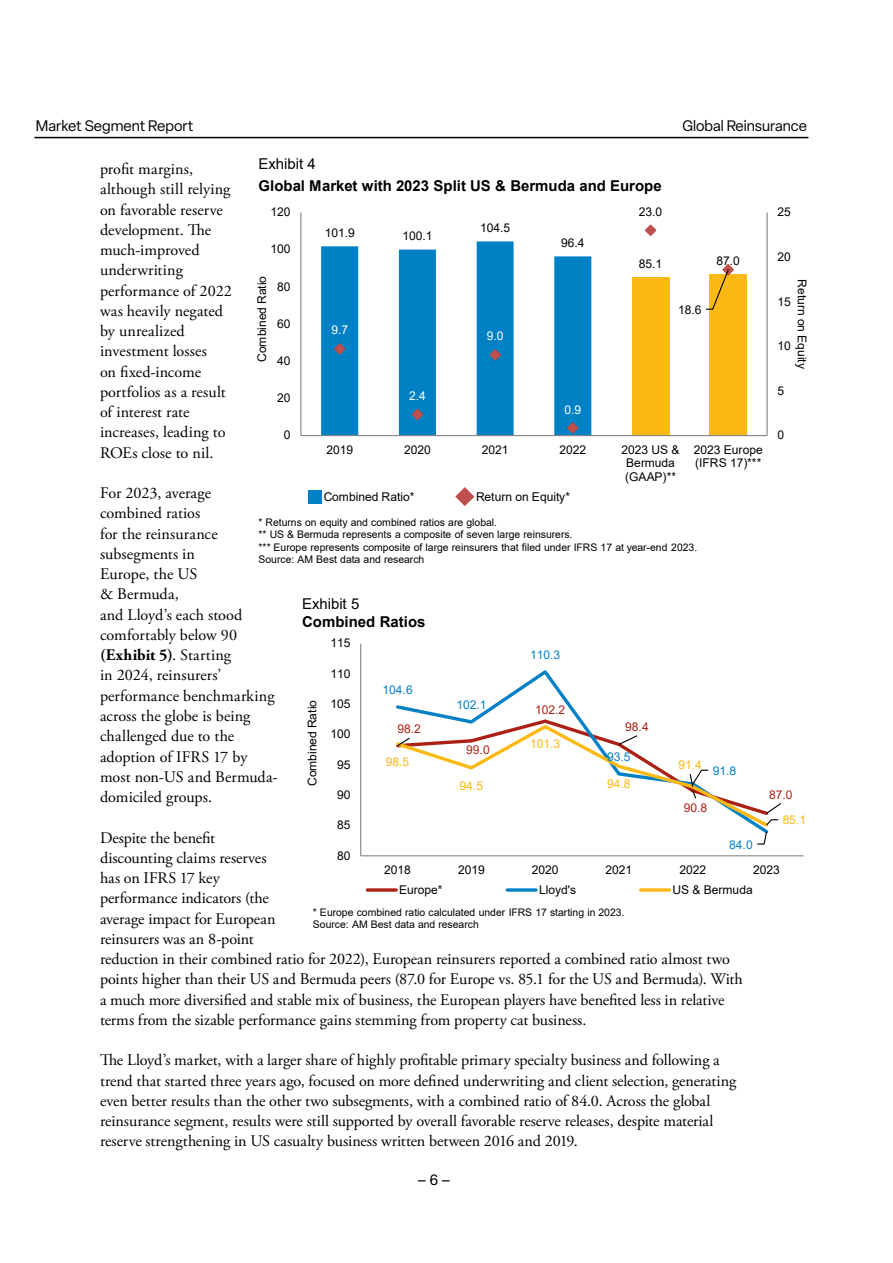
<style>
.page{position:relative;width:893px;height:1263px;background:#fff}
.page>*{position:absolute;margin:0;border:0;box-sizing:border-box;transform-origin:0 0}
.t1{font:16.2px/20.2px "Adobe Garamond Pro";letter-spacing:-.005em;color:#000}
.t2{font:16.2px "Elza";color:#000}
.t3{font:700 15px "Arial";color:#000}
.t4{font:15px "Elza";color:#000}
.t5{font:15px "Arial";letter-spacing:-.005em;color:#000}
.t6{font:15px "Helvetica Neue";color:#000}
.t7{font:12px/13.8px "Arial";letter-spacing:-.005em;color:#000;text-align:center}
.t8{font:12px "Arial";letter-spacing:-.005em;color:#0081c6}
.t9{font:12px "Arial";letter-spacing:-.005em;color:#ac2015}
.t10{font:12px "Arial";letter-spacing:-.005em;color:#fdb913}
.t11{font:12px "Arial";color:#fff}
.t12{font:10.5px/12px "Arial";letter-spacing:-.005em;color:#000}
.s1{font-weight:700}
</style>
<div class="page">
<hr style="left:34px;top:137px;width:774px;height:1px;background:#000">
<div style="left:632px;top:277px;width:37px;height:159px;background:#fdb913"></div>
<div style="left:710px;top:274px;width:37px;height:162px;background:#fdb913"></div>
<svg style="left:321px;top:241px;width:270px;height:194px;fill:#0081c6"></svg>
<hr style="left:766px;top:213px;width:2px;height:223px;background:#868686">
<hr style="left:300px;top:213px;width:1px;height:223px;background:#868686">
<hr style="left:301px;top:435px;width:466px;height:1px;background:#868686">
<svg style="left:333px;top:342px;width:13px;height:14px"></svg>
<svg style="left:411px;top:408px;width:13px;height:13px"></svg>
<svg style="left:488px;top:348px;width:14px;height:14px"></svg>
<svg style="left:566px;top:421px;width:14px;height:14px"></svg>
<svg style="left:644px;top:224px;width:13px;height:12px"></svg>
<svg style="left:706px;top:264px;width:28px;height:46px"></svg>
<hr style="left:360px;top:644px;width:1px;height:212px;background:#868686">
<hr style="left:361px;top:855px;width:442px;height:1px;background:#868686">
<svg style="left:396px;top:670px;width:184px;height:47px"></svg>
<svg style="left:396px;top:717px;width:385px;height:128px"></svg>
<svg style="left:367px;top:888px;width:29px;height:4px"></svg>
<svg style="left:507px;top:888px;width:29px;height:4px"></svg>
<svg style="left:641px;top:888px;width:28px;height:4px"></svg>
<div style="left:309px;top:490px;width:13px;height:13px;background:#0081c6"></div>
<svg style="left:455px;top:487px;width:20px;height:19px"></svg>
<p class="t4" style="left:36px;top:116px;width:159px">Market Segment Report</p>
<p class="t4" style="left:682px;top:116px;width:126px">Global Reinsurance</p>
<p class="t5" style="left:258px;top:153px;width:59px">Exhibit 4</p>
<p class="t3" style="left:258px;top:175px;width:405px">Global Market with 2023 Split US &amp; Bermuda and Europe</p>
<p class="t1" style="left:100px;top:159px;width:133px">profit margins, although still relying on favorable reserve development. The much-improved underwriting performance of 2022 was heavily negated by unrealized investment losses<br>on fixed-income portfolios as a result of interest rate increases, leading to<br>ROEs close to nil.</p>
<p class="t1" style="left:100px;top:483px;width:179px">For 2023, average<br>combined ratios<br>for the reinsurance subsegments in<br>Europe, the US<br>&amp; Bermuda,<br>and Lloyd’s each stood comfortably below 90 <span class="s1">(Exhibit 5)</span>. Starting<br>in 2024, reinsurers’ performance benchmarking across the globe is being challenged due to the adoption of IFRS 17 by most non-US and Bermuda&shy;domiciled groups.</p>
<p class="t1" style="left:100px;top:828px;width:644px">Despite the benefit<br>discounting claims reserves<br>has on IFRS 17 key<br>performance indicators (the<br>average impact for European<br>reinsurers was an 8-point<br>reduction in their combined ratio for 2022), European reinsurers reported a combined ratio almost two points higher than their US and Bermuda peers (87.0 for Europe vs. 85.1 for the US and Bermuda). With a much more diversified and stable mix of business, the European players have benefited less in relative terms from the sizable performance gains stemming from property cat business.</p>
<p class="t1" style="left:100px;top:1051px;width:638px">The Lloyd’s market, with a larger share of highly profitable primary specialty business and following a trend that started three years ago, focused on more defined underwriting and client selection, generating even better results than the other two subsegments, with a combined ratio of 84.0. Across the global reinsurance segment, results were still supported by overall favorable reserve releases, despite material reserve strengthening in US casualty business written between 2016 and 2019.</p>
<p class="t7" style="left:639px;top:205px;width:25px">23.0</p>
<p class="t7" style="left:271px;top:205px;width:22px">120</p>
<p class="t7" style="left:777px;top:205px;width:15px">25</p>
<p class="t7" style="left:480px;top:221px;width:32px">104.5</p>
<p class="t7" style="left:325px;top:226px;width:32px">101.9</p>
<p class="t7" style="left:402px;top:229px;width:32px">100.1</p>
<p class="t7" style="left:561px;top:236px;width:25px">96.4</p>
<p class="t7" style="left:271px;top:242px;width:22px">100</p>
<p class="t7" style="left:777px;top:250px;width:15px">20</p>
<p class="t7" style="left:639px;top:257px;width:25px">85.1</p>
<p class="t7" style="left:716px;top:253px;width:25px">87.0</p>
<p class="t7" style="left:255px;top:362px;width:88px;rotate:-90deg">Combined Ratio</p>
<p class="t7" style="left:809px;top:279px;width:91px;rotate:90deg">Return on Equity</p>
<p class="t7" style="left:277px;top:279px;width:15px">80</p>
<p class="t7" style="left:777px;top:294px;width:15px">15</p>
<p class="t7" style="left:678px;top:302px;width:25px">18.6</p>
<p class="t7" style="left:277px;top:317px;width:15px">60</p>
<p class="t11" style="left:331px;top:322px;width:18px">9.7</p>
<p class="t11" style="left:487px;top:328px;width:18px">9.0</p>
<p class="t7" style="left:777px;top:339px;width:15px">10</p>
<p class="t7" style="left:277px;top:354px;width:15px">40</p>
<p class="t7" style="left:777px;top:383px;width:8px">5</p>
<p class="t11" style="left:409px;top:388px;width:18px">2.4</p>
<p class="t7" style="left:277px;top:391px;width:15px">20</p>
<p class="t11" style="left:564px;top:401px;width:18px">0.9</p>
<p class="t7" style="left:284px;top:428px;width:8px">0</p>
<p class="t7" style="left:777px;top:428px;width:8px">0</p>
<p class="t7" style="left:326px;top:442px;width:28px">2019</p>
<p class="t7" style="left:404px;top:442px;width:28px">2020</p>
<p class="t7" style="left:482px;top:442px;width:28px">2021</p>
<p class="t7" style="left:559px;top:442px;width:28px">2022</p>
<p class="t7" style="left:622px;top:442px;width:60px">2023 US &amp;<br>Bermuda (GAAP)**</p>
<p class="t7" style="left:694px;top:442px;width:70px;text-align:left">2023 Europe (IFRS 17)***</p>
<p class="t7" style="left:324px;top:489px;width:92px">Combined Ratio*</p>
<p class="t7" style="left:476px;top:489px;width:96px">Return on Equity*</p>
<p class="t12" style="left:258px;top:517px;width:440px">* Returns on equity and combined ratios are global.<br>** US &amp; Bermuda represents a composite of seven large reinsurers.<br>*** Europe represents composite of large reinsurers that filed under IFRS 17 at year-end 2023.<br>Source: AM Best data and research</p>
<p class="t5" style="left:302px;top:593px;width:59px">Exhibit 5</p>
<p class="t3" style="left:302px;top:612px;width:125px">Combined Ratios</p>
<p class="t7" style="left:330px;top:636px;width:22px">115</p>
<p class="t8" style="left:530px;top:646px;width:32px">110.3</p>
<p class="t7" style="left:330px;top:666px;width:22px">110</p>
<p class="t8" style="left:383px;top:681px;width:32px">104.6</p>
<p class="t7" style="left:330px;top:697px;width:22px">105</p>
<p class="t8" style="left:456px;top:696px;width:32px">102.1</p>
<p class="t7" style="left:305px;top:786px;width:88px;rotate:-90deg">Combined Ratio</p>
<p class="t9" style="left:535px;top:701px;width:32px">102.2</p>
<p class="t9" style="left:625px;top:718px;width:25px">98.4</p>
<p class="t9" style="left:398px;top:721px;width:25px">98.2</p>
<p class="t7" style="left:330px;top:727px;width:22px">100</p>
<p class="t10" style="left:530px;top:736px;width:32px">101.3</p>
<p class="t9" style="left:466px;top:741px;width:25px">99.0</p>
<p class="t8" style="left:607px;top:748px;width:25px">93.5</p>
<p class="t10" style="left:386px;top:753px;width:25px">98.5</p>
<p class="t7" style="left:337px;top:757px;width:15px">95</p>
<p class="t10" style="left:678px;top:757px;width:25px">91.4</p>
<p class="t8" style="left:713px;top:762px;width:25px">91.8</p>
<p class="t10" style="left:607px;top:776px;width:25px">94.8</p>
<p class="t10" style="left:460px;top:777px;width:25px">94.5</p>
<p class="t9" style="left:769px;top:786px;width:25px">87.0</p>
<p class="t7" style="left:337px;top:788px;width:15px">90</p>
<p class="t9" style="left:684px;top:799px;width:25px">90.8</p>
<p class="t10" style="left:783px;top:812px;width:25px">85.1</p>
<p class="t7" style="left:337px;top:818px;width:15px">85</p>
<p class="t8" style="left:729px;top:836px;width:25px">84.0</p>
<p class="t7" style="left:337px;top:848px;width:15px">80</p>
<p class="t7" style="left:384px;top:863px;width:28px">2018</p>
<p class="t7" style="left:458px;top:863px;width:28px">2019</p>
<p class="t7" style="left:532px;top:863px;width:28px">2020</p>
<p class="t7" style="left:606px;top:863px;width:28px">2021</p>
<p class="t7" style="left:679px;top:863px;width:28px">2022</p>
<p class="t7" style="left:753px;top:863px;width:28px">2023</p>
<p class="t7" style="left:399px;top:882px;width:45px">Europe*</p>
<p class="t7" style="left:539px;top:882px;width:38px">Lloyd's</p>
<p class="t7" style="left:672px;top:882px;width:82px">US &amp; Bermuda</p>
<p class="t12" style="left:313px;top:906px;width:313px">* Europe combined ratio calculated under IFRS 17 starting in 2023.<br>Source: AM Best data and research</p>
<p class="t6" style="left:418px;top:1171px;width:33px">– 6 –</p>
<p class="t2" style="left:403px;top:1170px;width:37px">– 6 –</p>
</div>
